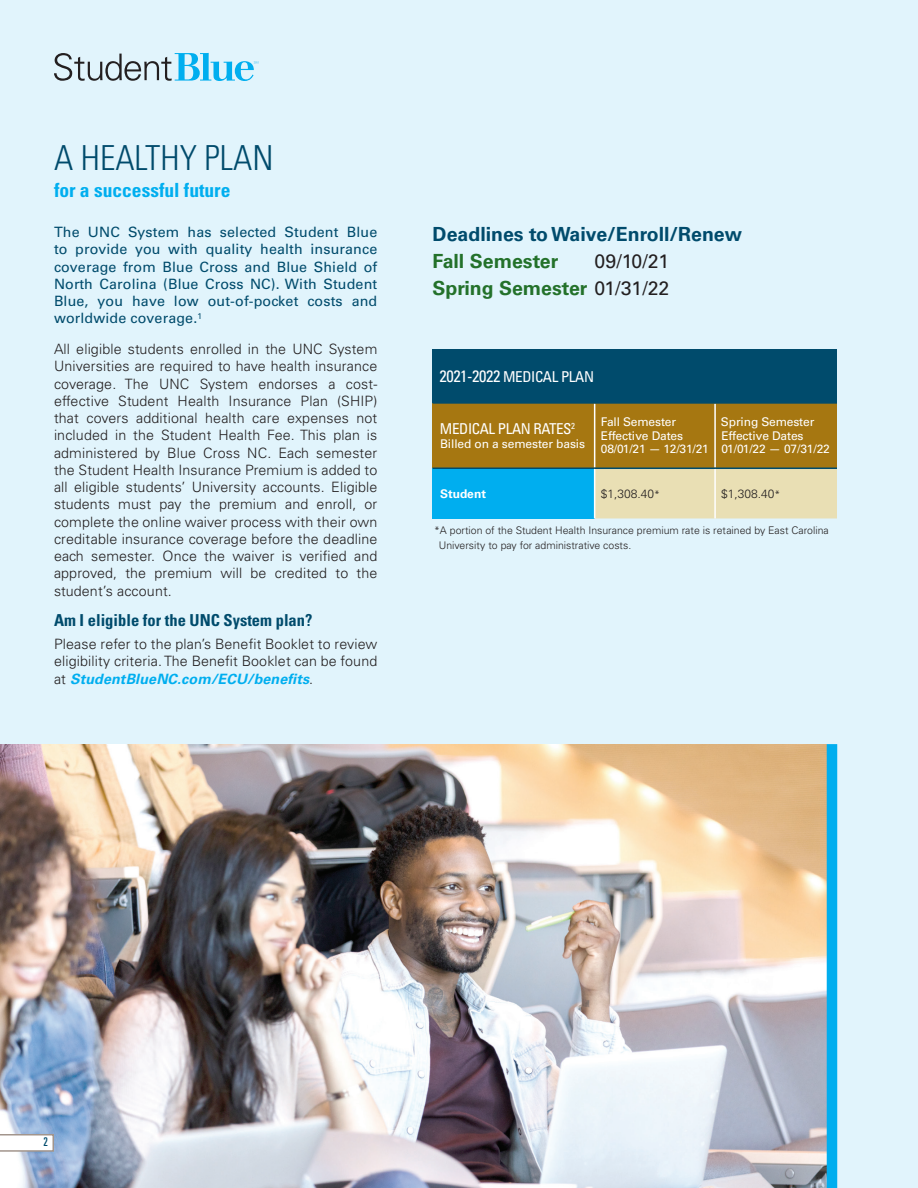
<style>
.page{position:relative;width:918px;height:1188px;background:#e1f4fc}
.page>*{position:absolute;margin:0;border:0;box-sizing:border-box;transform-origin:0 0}
.Heading{font:300 condensed 34.5px "Univers LT Std";color:#004b6c}
.Body_2{font:700 19.5px "Univers LT Std";color:#23712a}
.Body_2-2{font:700 19.5px "Univers LT Std";color:#004b6c}
.Heading-2{font:700 condensed 19.5px "Univers LT Std";color:#00aeef}
.Body_2-3{font:19.5px "Univers LT Std";color:#231f20}
.Body{font:700 condensed 16.5px "Univers LT Std";color:#004b6c}
.Table_Copy{font:condensed 15px "Univers LT Std";letter-spacing:-.025em;color:#fff}
.Body-2{font:300 14.25px/17.2px "Univers LT Std";letter-spacing:.01em;color:#231f20;text-align:justify}
.Body-3{font:14.25px/17.2px "Univers LT Std";letter-spacing:.01em;color:#004b6c;text-align:justify}
.Table_Copy-2{font:12px/13.5px "Univers LT Std";letter-spacing:-.01em;color:#fff}
.Table_Copy-3{font:300 12px "Univers LT Std";color:#231f20}
.Table_Copy-4{font:700 12px "Univers LT Std";color:#fff}
.t1{font:ultra-condensed 12px "Univers LT Std";color:#004b6c}
.Table_Copy-5{font:300 10.5px/15px "Univers LT Std";color:#231f20}
.s1{font-weight:700;font-style:italic;color:#00aeef}
.s2{font-weight:400;color:#231f20}
.s3{font-size:16.5px}
.s4{font-size:10.5px}
</style>
<div class="page">
<img style="left:0;top:745px;width:827px;height:443px">
<div style="left:433px;top:349px;width:404px;height:54px;background:#004b6c"></div>
<div style="left:433px;top:403px;width:162px;height:65px;background:#a67711"></div>
<div style="left:433px;top:468px;width:162px;height:50px;background:#00aeef"></div>
<svg style="left:595px;top:404px;width:242px;height:114px;background:#c2a459"></svg>
<hr style="left:594px;top:404px;width:1px;height:64px;background:#fff">
<hr style="left:714px;top:404px;width:2px;height:64px;background:#fff">
<hr style="left:594px;top:469px;width:1px;height:49px;background:#fff">
<hr style="left:714px;top:469px;width:2px;height:49px;background:#fff">
<hr style="left:433px;top:402px;width:162px;height:2px;background:#004b6c">
<hr style="left:595px;top:402px;width:120px;height:2px;background:#004b6c">
<hr style="left:715px;top:402px;width:122px;height:2px;background:#004b6c">
<hr style="left:433px;top:468px;width:162px;height:1px;background:#004b6c">
<hr style="left:595px;top:468px;width:120px;height:1px;background:#004b6c">
<hr style="left:715px;top:468px;width:122px;height:1px;background:#004b6c">
<svg style="left:0;top:1134px;width:54px;height:18px"></svg>
<div style="left:827px;top:744px;width:10px;height:444px;background:#00aeef"></div>
<svg style="left:54px;top:53px;width:204px;height:28px"></svg>
<h3 class="Heading" style="left:54px;top:137px;width:221px">A HEALTHY PLAN</h3>
<h3 class="Heading-2" style="left:54px;top:178px;width:178px">for a successful future</h3>
<p class="Body-3" style="left:54px;top:224px;width:325px">The UNC System has selected Student Blue to provide you with quality health insurance coverage from Blue Cross and Blue Shield of North Carolina (Blue Cross NC). With Student Blue, you have low out-of-pocket costs and worldwide coverage.<sup>1</sup></p>
<p class="Body-2" style="left:54px;top:340px;width:325px">All eligible students enrolled in the UNC System Universities are required to have health insurance coverage. The UNC System endorses a cost&shy;effective Student Health Insurance Plan (SHIP) that covers additional health care expenses not included in the Student Health Fee. This plan is administered by Blue Cross NC. Each semester the Student Health Insurance Premium is added to all eligible students’ University accounts. Eligible students must pay the premium and enroll, or complete the online waiver process with their own creditable insurance coverage before the deadline each semester. Once the waiver is verified and approved, the premium will be credited to the student’s account.</p>
<p class="Body" style="left:54px;top:610px;width:260px">Am I eligible for the UNC System plan?</p>
<p class="Body-2" style="left:54px;top:635px;width:325px">Please refer to the plan’s Benefit Booklet to review eligibility criteria. The Benefit Booklet can be found at <span class="s1">StudentBlueNC.com/ECU/benefits</span>.</p>
<p class="Body_2-2" style="left:433px;top:223px;width:311px">Deadlines to Waive/Enroll/Renew</p>
<p class="Body_2" style="left:433px;top:250px;width:127px">Fall Semester</p>
<p class="Body_2-3" style="left:595px;top:249px;width:76px">09/10/21</p>
<p class="Body_2" style="left:433px;top:277px;width:238px">Spring Semester <span class="s2">01/31/22</span></p>
<p class="Table_Copy" style="left:440px;top:367px;width:156px"><span class="s3">2021-2022</span> MEDICAL PLAN</p>
<p class="Table_Copy" style="left:440px;top:419px;width:137px">MEDICAL PLAN RATES<sup>2</sup></p>
<p class="Table_Copy-2" style="left:440px;top:437px;width:147px">Billed on a semester basis</p>
<p class="Table_Copy-2" style="left:601px;top:415px;width:110px">Fall Semester<br>Effective Dates<br>08/01/21 — 12/31/21</p>
<p class="Table_Copy-2" style="left:721px;top:415px;width:110px">Spring Semester<br>Effective Dates<br>01/01/22 — 07/31/22</p>
<p class="Table_Copy-4" style="left:440px;top:486px;width:47px">Student</p>
<p class="Table_Copy-3" style="left:601px;top:486px;width:61px">$1,308.40<span class="s4">*</span></p>
<p class="Table_Copy-3" style="left:721px;top:486px;width:61px">$1,308.40<span class="s4">*</span></p>
<p class="Table_Copy-5" style="left:439px;top:523px;width:392px;text-indent:-5px">*A portion of the Student Health Insurance premium rate is retained by East Carolina<br>University to pay for administrative costs.</p>
<p class="t1" style="left:44px;top:1135px;width:6px">2</p>
</div>
